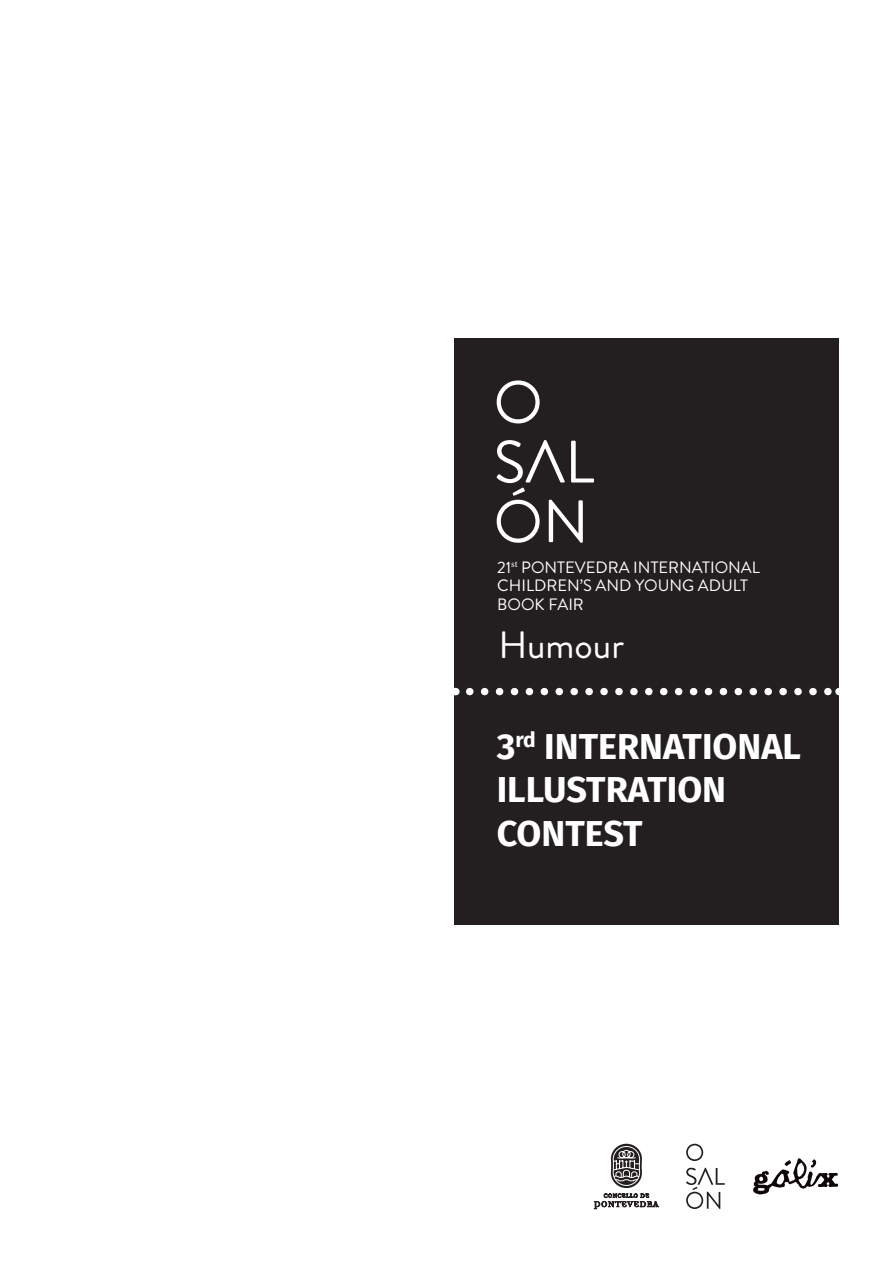
<style>
.page{position:relative;width:893px;height:1263px;background:#fff}
.page>*{position:absolute;margin:0;border:0;box-sizing:border-box;transform-origin:0 0}
.Base{font:38.1px "Brandon Grotesque";color:#fff}
.SUBTÍTULO_DE_PORTADA{font:700 36px/43.5px "Fira Sans";color:#fff}
.t1{font:16.5px/18.5px "Brandon Grotesque";color:#fff}
</style>
<div class="page">
<svg style="left:686px;top:1144px;width:17px;height:17px"></svg>
<svg style="left:686px;top:1168px;width:39px;height:41px"></svg>
<svg style="left:594px;top:1143px;width:65px;height:66px"></svg>
<div style="left:455px;top:338px;width:384px;height:587px;background:#231f20"></div>
<svg style="left:497px;top:380px;width:43px;height:43px"></svg>
<svg style="left:496px;top:440px;width:98px;height:103px"></svg>
<svg style="left:470px;top:688px;width:362px;height:7px"></svg>
<svg style="left:753px;top:1158px;width:85px;height:36px"></svg>
<p class="t1" style="left:497px;top:558px;width:264px">21<sup>st</sup> PONTEVEDRA INTERNATIONAL<br>CHILDREN’S AND YOUNG ADULT<br>BOOK FAIR</p>
<p class="Base" style="left:499px;top:619px;width:127px">Humour</p>
<p class="SUBTÍTULO_DE_PORTADA" style="left:497px;top:722px;width:306px">3<sup>rd</sup> INTERNATIONAL<br>ILLUSTRATION<br>CONTEST</p>
</div>
